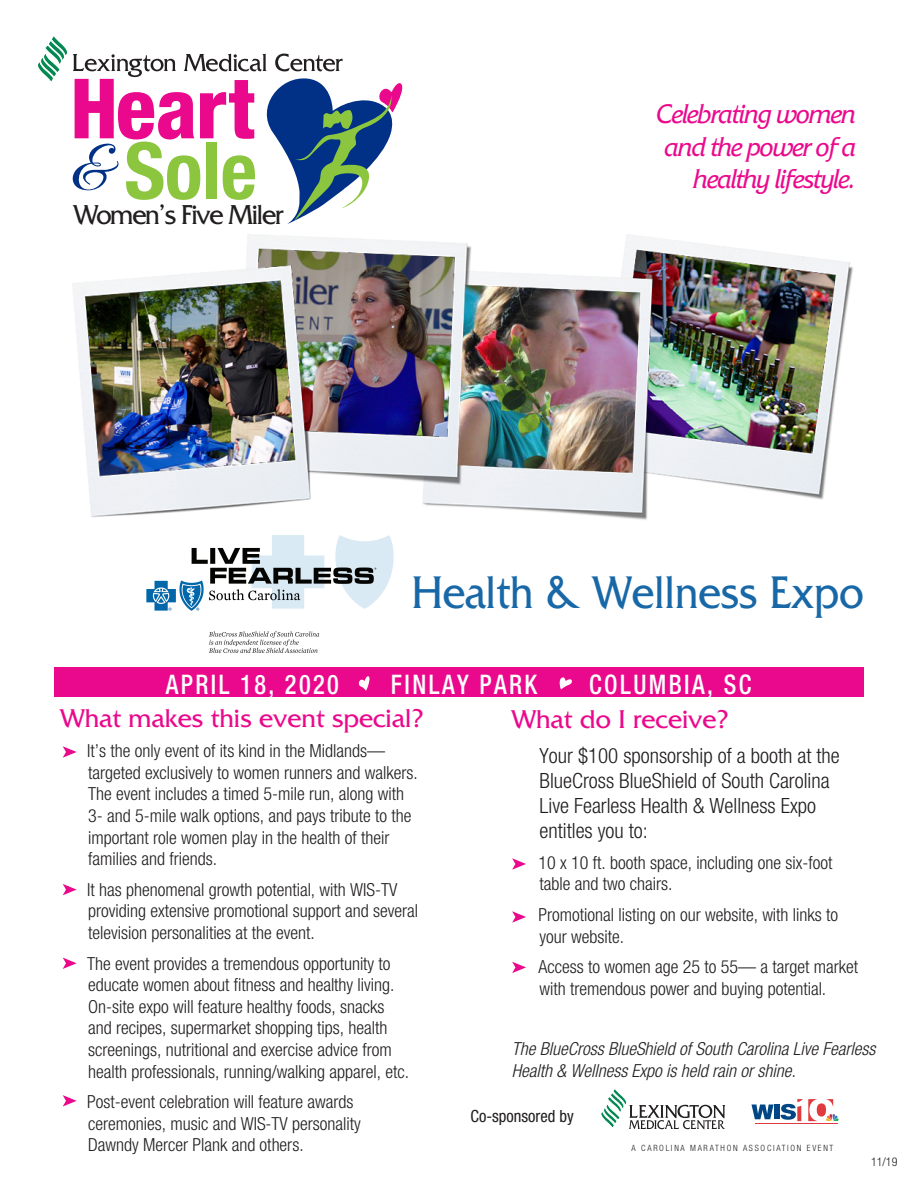
<style>
.page{position:relative;width:918px;height:1188px;background:#fff}
.page>*{position:absolute;margin:0;border:0;box-sizing:border-box;transform-origin:0 0}
.t1{font:700 condensed 78.6px "Helvetica Neue";color:#8cc63f}
.t2{font:62.4px "Great Vibes";color:#003186}
.t3{font:48px "Friz Quadrata";color:#1868a7;scale:.9 1}
.t4{font:28.8px "Friz Quadrata";letter-spacing:-.05em;color:#211e1e;scale:.95 1}
.t5{font:italic 27px/32.4px "Friz Qua";letter-spacing:-.05em;color:#ea098c;text-align:right}
.t6{font:27px "Friz Quadrata";color:#ea098c}
.t7{font:500 condensed 27px "Helvetica Neue";letter-spacing:.1em;color:#fff;scale:.9 1}
.t8{font:300 condensed 21px/25.2px "Helvetica Neue";color:#211e1e}
.t9{font:300 condensed 18px/21.6px "Helvetica Neue";color:#211e1e}
.t10{font:italic 300 condensed 18px/21.6px "Helvetica Neue";color:#211e1e}
.t11{font:condensed 16.8px "Helvetica Neue";color:#211e1e}
.t12{font:300 condensed 12px "Helvetica Neue";color:#231f20}
.t13{font:300 condensed 8.7px "Helvetica Neue";letter-spacing:.2em;color:#211e1e}
</style>
<div class="page">
<img style="left:72px;top:234px;width:781px;height:286px">
<img style="left:146px;top:535px;width:248px;height:118px">
<svg style="left:63px;top:746px;width:14px;height:12px"></svg>
<svg style="left:63px;top:884px;width:14px;height:11px"></svg>
<svg style="left:63px;top:958px;width:14px;height:11px"></svg>
<svg style="left:63px;top:1095px;width:14px;height:12px"></svg>
<svg style="left:512px;top:962px;width:14px;height:11px"></svg>
<svg style="left:512px;top:911px;width:14px;height:12px"></svg>
<svg style="left:512px;top:858px;width:14px;height:12px"></svg>
<svg style="left:752px;top:1105px;width:22px;height:14px"></svg>
<div style="left:775px;top:1105px;width:5px;height:14px;background:#004685"></div>
<svg style="left:780px;top:1099px;width:59px;height:22px"></svg>
<hr style="left:755px;top:1123px;width:83px;height:1px;background:#e13a3e">
<svg style="left:38px;top:36px;width:365px;height:188px"></svg>
<svg style="left:601px;top:1089px;width:124px;height:40px"></svg>
<div style="left:54px;top:668px;width:810px;height:29px;background:#ea098c"></div>
<svg style="left:358px;top:676px;width:12px;height:15px"></svg>
<svg style="left:559px;top:677px;width:13px;height:13px"></svg>
<h1 class="t1" style="left:124px;top:123px;width:134px">Sole</h1>
<h3 class="t4" style="left:73px;top:199px;width:224px">Women’s Five Miler</h3>
<h2 class="t2" style="left:72px;top:134px;width:39px">&amp;</h2>
<h3 class="t5" style="left:656px;top:97px;width:202px">Celebrating women and the power of a healthy lifestyle.</h3>
<h3 class="t3" style="left:412px;top:566px;width:504px">Health &amp; Wellness Expo</h3>
<h3 class="t7" style="left:166px;top:668px;width:194px">APRIL 18, 2020</h3>
<h3 class="t7" style="left:391px;top:668px;width:164px">FINLAY PARK</h3>
<h3 class="t7" style="left:589px;top:668px;width:182px">COLUMBIA, SC</h3>
<h3 class="t6" style="left:511px;top:705px;width:220px">What do I receive?</h3>
<p class="t8" style="left:540px;top:742px;width:302px">Your $100 sponsorship of a booth at the<br>BlueCross BlueShield of South Carolina<br>Live Fearless Health &amp; Wellness Expo entitles you to:</p>
<p class="t9" style="left:539px;top:852px;width:295px">10 x 10 ft. booth space, including one six-foot table and two chairs.</p>
<p class="t9" style="left:539px;top:904px;width:301px">Promotional listing on our website, with links to your website.</p>
<p class="t9" style="left:539px;top:956px;width:321px">Access to women age 25 to 55— a target market with tremendous power and buying potential.</p>
<h3 class="t6" style="left:60px;top:703px;width:367px">What makes this event special?</h3>
<p class="t9" style="left:87px;top:740px;width:332px">It’s the only event of its kind in the Midlands— targeted exclusively to women runners and walkers.<br>The event includes a timed 5-mile run, along with 3- and 5-mile walk options, and pays tribute to the important role women play in the health of their families and friends.</p>
<p class="t9" style="left:87px;top:879px;width:333px">It has phenomenal growth potential, with WIS-TV providing extensive promotional support and several television personalities at the event.</p>
<p class="t9" style="left:87px;top:952px;width:324px">The event provides a tremendous opportunity to educate women about fitness and healthy living.<br>On-site expo will feature healthy foods, snacks and recipes, supermarket shopping tips, health screenings, nutritional and exercise advice from health professionals, running/walking apparel, etc.</p>
<p class="t9" style="left:87px;top:1091px;width:275px">Post-event celebration will feature awards ceremonies, music and WIS-TV personality<br>Dawndy Mercer Plank and others.</p>
<p class="t10" style="left:512px;top:1038px;width:365px">The BlueCross BlueShield of South Carolina Live Fearless<br>Health &amp; Wellness Expo is held rain or shine.</p>
<p class="t11" style="left:471px;top:1106px;width:105px">Co-sponsored by</p>
<p class="t13" style="left:632px;top:1143px;width:203px">A CAROLINA MARATHON ASSOCIATION EVENT</p>
<p class="t12" style="left:871px;top:1155px;width:28px">11/19</p>
</div>
